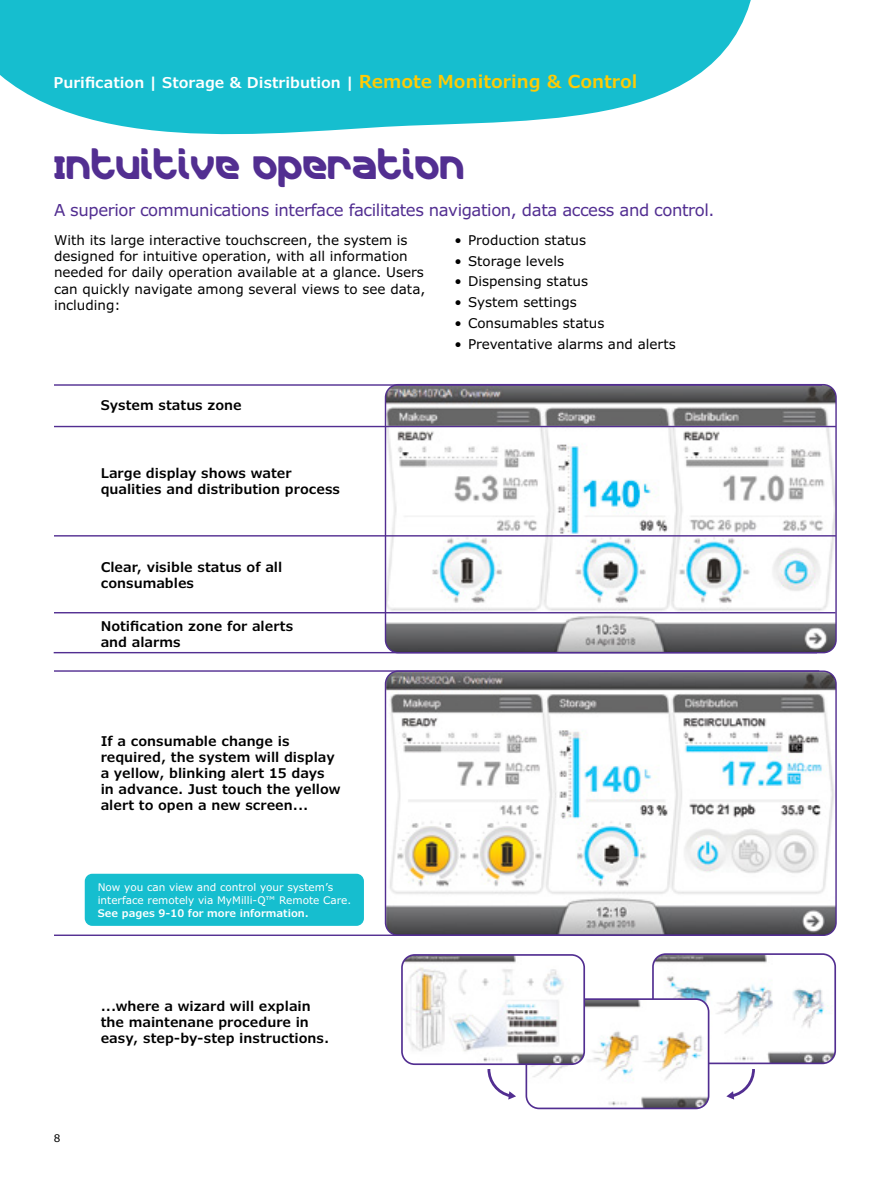
<style>
.page{position:relative;width:891px;height:1188px;background:#fff}
.page>*{position:absolute;margin:0;border:0;box-sizing:border-box;transform-origin:0 0}
.t1{font:33px "Merck";color:#522e91}
.t2{font:16.5px "Verdana Pro";letter-spacing:-.025em;color:#522e91}
.t3{font:600 15px "Verdana Pro";color:#fff}
.t4{font:600 13.5px/16.2px "Verdana Pro";color:#000}
.t5{font:13.5px/16.2px "Verdana Pro";color:#000}
.t6{font:10.5px/12.6px "Verdana Pro";color:#fff}
.t7{font:600 10.5px "Verdana Pro";color:#fff}
.t8{font:10.5px "Verdana Pro";color:#000}
.s1{font-size:18px;color:#ffcb05}
</style>
<div class="page">
<div style="left:85px;top:874px;width:279px;height:52px;background:#16becf;border-radius:8px"></div>
<svg style="left:487px;top:1069px;width:29px;height:31px"></svg>
<svg style="left:726px;top:1069px;width:29px;height:31px"></svg>
<img style="left:385px;top:672px;width:450px;height:263px">
<img style="left:385px;top:385px;width:451px;height:268px">
<img style="left:655px;top:956px;width:180px;height:107px">
<div style="left:652px;top:953px;width:184px;height:111px;border:2px solid #522e91;border-radius:13px"></div>
<img style="left:526px;top:999px;width:183px;height:109px">
<div style="left:526px;top:998px;width:183px;height:111px;border:2px solid #522e91;border-radius:13px"></div>
<img style="left:404px;top:957px;width:180px;height:107px">
<div style="left:401px;top:954px;width:184px;height:111px;border:2px solid #522e91;border-radius:13px"></div>
<hr style="left:54px;top:426px;width:782px;height:1px;background:#522e91">
<hr style="left:54px;top:384px;width:768px;height:2px;background:#522e91">
<hr style="left:54px;top:535px;width:782px;height:2px;background:#522e91">
<hr style="left:54px;top:612px;width:782px;height:1px;background:#522e91">
<hr style="left:54px;top:652px;width:763px;height:1px;background:#522e91">
<hr style="left:54px;top:935px;width:765px;height:1px;background:#522e91">
<hr style="left:54px;top:670px;width:765px;height:2px;background:#522e91">
<svg style="left:0;top:0;width:751px;height:135px;fill:#16becf"></svg>
<p class="t3" style="left:53px;top:73px;width:585px">Purification | Storage &amp; Distribution | <span class="s1">Remote Monitoring &amp; Control</span></p>
<h1 class="t1" style="left:54px;top:148px;width:413px">INTUITIVE OPERATION</h1>
<p class="t2" style="left:54px;top:200px;width:662px">A superior communications interface facilitates navigation, data access and control.</p>
<p class="t5" style="left:54px;top:232px;width:373px">With its large interactive touchscreen, the system is designed for intuitive operation, with all information needed for daily operation available at a glance. Users can quickly navigate among several views to see data, including:</p>
<p class="t5" style="left:455px;top:232px;width:133px">• Production status</p>
<p class="t5" style="left:455px;top:253px;width:111px">• Storage levels</p>
<p class="t5" style="left:455px;top:274px;width:135px">• Dispensing status</p>
<p class="t5" style="left:455px;top:294px;width:124px">• System settings</p>
<p class="t5" style="left:455px;top:315px;width:151px">• Consumables status</p>
<p class="t5" style="left:455px;top:336px;width:223px">• Preventative alarms and alerts</p>
<p class="t4" style="left:101px;top:397px;width:143px">System status zone</p>
<p class="t4" style="left:101px;top:465px;width:241px">Large display shows water qualities and distribution process</p>
<p class="t4" style="left:101px;top:559px;width:183px">Clear, visible status of all consumables</p>
<p class="t4" style="left:101px;top:617px;width:194px">Notification zone for alerts and alarms</p>
<p class="t4" style="left:101px;top:733px;width:241px">If a consumable change is required, the system will display a yellow, blinking alert 15 days in advance. Just touch the yellow alert to open a new screen...</p>
<p class="t6" style="left:98px;top:881px;width:255px">Now you can view and control your system’s interface remotely via MyMilli-Q™ Remote Care.</p>
<p class="t7" style="left:98px;top:906px;width:213px">See pages 9-10 for more information.</p>
<p class="t8" style="left:54px;top:1131px;width:8px">8</p>
<p class="t4" style="left:101px;top:998px;width:230px">...where a wizard will explain the maintenane procedure in easy, step-by-step instructions.</p>
</div>
